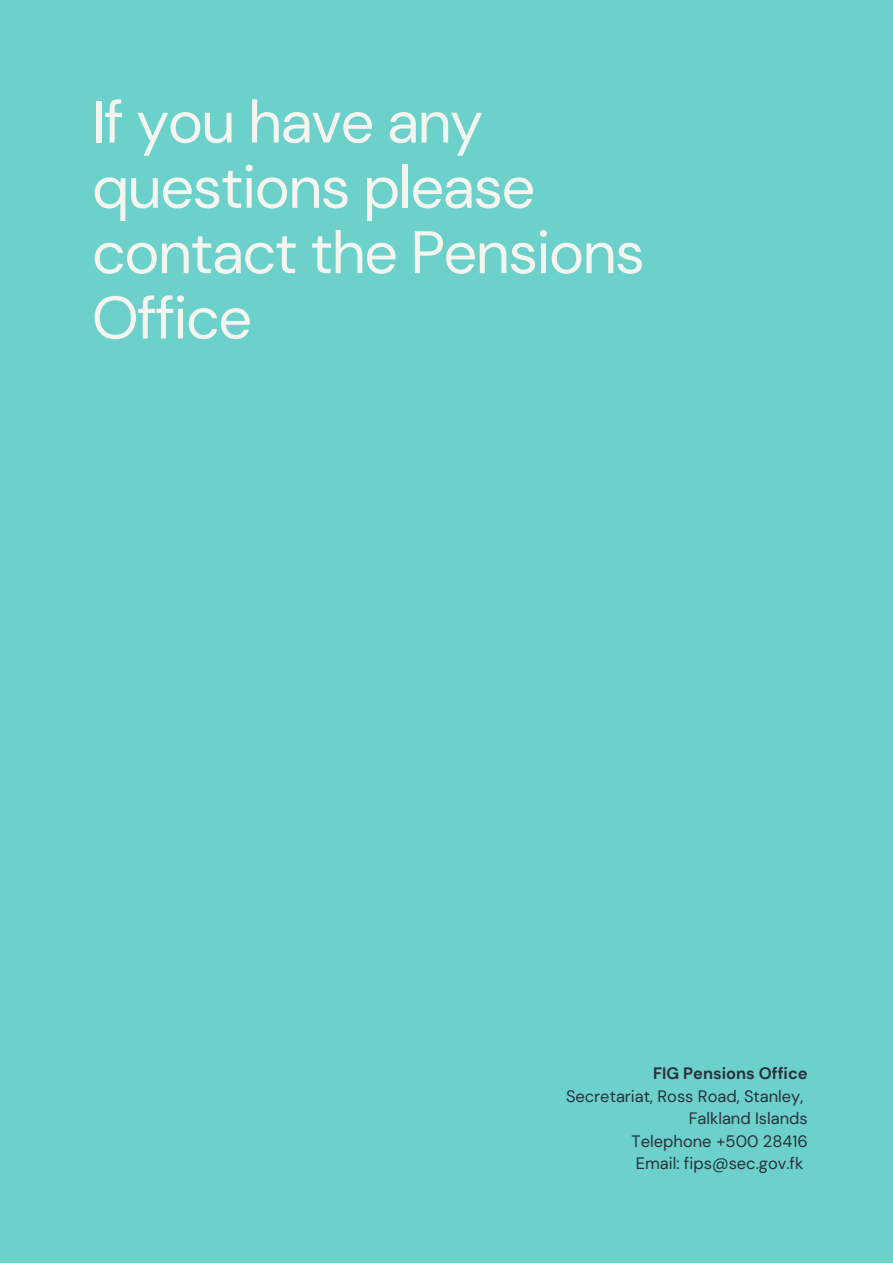
<style>
.page{position:relative;width:893px;height:1264px;background:#fff}
.page>*{position:absolute;margin:0;border:0;box-sizing:border-box;transform-origin:0 0}
.t1{font:60px/65.2px "DM Sans";letter-spacing:-.03em;color:#f5f5ef}
.t2{font:16.5px/22.5px "DM Sans";color:#293039;text-align:right}
.t3{font:700 16.5px "DM Sans";color:#293039}
</style>
<div class="page">
<div style="left:0;top:0;width:892px;height:1262px;background:#6cd1cb"></div>
<h1 class="t1" style="left:92px;top:89px;width:554px">If you have any questions please contact the Pensions<br>Office</h1>
<p class="t3" style="left:653px;top:1062px;width:156px">FIG Pensions Office</p>
<p class="t2" style="left:566px;top:1084px;width:243px">Secretariat, Ross Road, Stanley,<br>Falkland Islands<br>Telephone +500 28416<br>Email: fips@sec.gov.fk</p>
</div>
